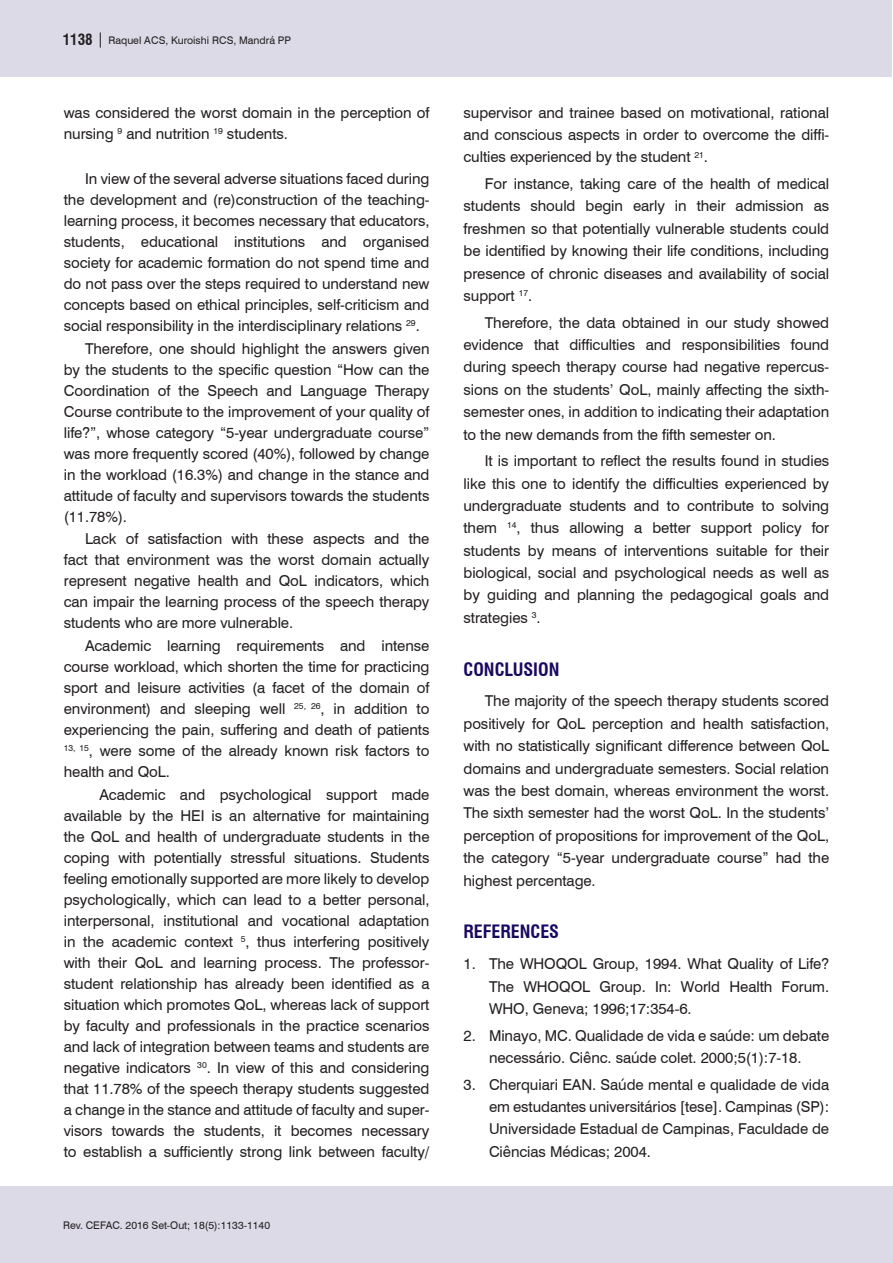
<style>
.page{position:relative;width:893px;height:1263px;background:#fff}
.page>*{position:absolute;margin:0;border:0;box-sizing:border-box;transform-origin:0 0}
.Nivel_1{font:700 condensed 18px "Swiss 721 BT";color:#18085f}
.Corpo_do_texto_INGL{font:15px/21px "Swiss 721 BT";letter-spacing:-.005em;color:#231f20;text-align:justify}
.Referencias{font:15px/22.4px "Swiss 721 BT";letter-spacing:-.005em;color:#231f20;text-align:justify}
.t1{font:10.5px "Swiss 721 BT";color:#231f20}
.s1{font-weight:700;font-stretch:condensed;font-size:15px}
.s2{font-size:15px}
</style>
<div class="page">
<div style="left:0;top:1186px;width:892px;height:77px;background:#dcdae7"></div>
<div style="left:0;top:0;width:892px;height:77px;background:#dcdae7"></div>
<p class="t1" style="left:63px;top:33px;width:230px"><span class="s1">1138</span> <span class="s2">|</span> Raquel ACS, Kuroishi RCS, Mandrá PP</p>
<p class="Corpo_do_texto_INGL" style="left:64px;top:101px;width:367px">was considered the worst domain in the perception of nursing <sup>9</sup> and nutrition <sup>19</sup> students.</p>
<p class="Corpo_do_texto_INGL" style="left:64px;top:168px;width:367px;text-indent:21px">In view of the several adverse situations faced during the development and (re)construction of the teaching&shy;learning process, it becomes necessary that educators, students, educational institutions and organised society for academic formation do not spend time and do not pass over the steps required to understand new concepts based on ethical principles, self-criticism and social responsibility in the interdisciplinary relations <sup>29</sup>.</p>
<p class="Corpo_do_texto_INGL" style="left:64px;top:337px;width:367px;text-indent:21px">Therefore, one should highlight the answers given by the students to the specific question “How can the Coordination of the Speech and Language Therapy Course contribute to the improvement of your quality of life?”, whose category “5-year undergraduate course” was more frequently scored (40%), followed by change in the workload (16.3%) and change in the stance and attitude of faculty and supervisors towards the students (11.78%).</p>
<p class="Corpo_do_texto_INGL" style="left:64px;top:528px;width:367px;text-indent:21px">Lack of satisfaction with these aspects and the fact that environment was the worst domain actually represent negative health and QoL indicators, which can impair the learning process of the speech therapy students who are more vulnerable.</p>
<p class="Corpo_do_texto_INGL" style="left:64px;top:634px;width:367px;text-indent:21px">Academic learning requirements and intense course workload, which shorten the time for practicing sport and leisure activities (a facet of the domain of environment) and sleeping well <sup>25,</sup> <sup>26</sup>, in addition to experiencing the pain, suffering and death of patients <sup>13,</sup> <sup>15</sup>, were some of the already known risk factors to health and QoL.</p>
<p class="Corpo_do_texto_INGL" style="left:64px;top:783px;width:367px;text-indent:36px">Academic and psychological support made available by the HEI is an alternative for maintaining the QoL and health of undergraduate students in the coping with potentially stressful situations. Students feeling emotionally supported are more likely to develop psychologically, which can lead to a better personal, interpersonal, institutional and vocational adaptation in the academic context <sup>5</sup>, thus interfering positively with their QoL and learning process. The professor&shy;student relationship has already been identified as a situation which promotes QoL, whereas lack of support by faculty and professionals in the practice scenarios and lack of integration between teams and students are negative indicators <sup>30</sup>. In view of this and considering that 11.78% of the speech therapy students suggested a change in the stance and attitude of faculty and super&shy;visors towards the students, it becomes necessary to establish a sufficiently strong link between faculty/</p>
<p class="t1" style="left:63px;top:1218px;width:209px">Rev. CEFAC. 2016 Set-Out; 18(5):1133-1140</p>
<p class="Corpo_do_texto_INGL" style="left:463px;top:101px;width:367px;line-height:22.4px">supervisor and trainee based on motivational, rational and conscious aspects in order to overcome the diffi&shy;culties experienced by the student <sup>21</sup>.</p>
<p class="Corpo_do_texto_INGL" style="left:463px;top:172px;width:367px;line-height:22.4px;text-indent:21px">For instance, taking care of the health of medical students should begin early in their admission as freshmen so that potentially vulnerable students could be identified by knowing their life conditions, including presence of chronic diseases and availability of social support <sup>17</sup>.</p>
<p class="Corpo_do_texto_INGL" style="left:463px;top:311px;width:367px;line-height:22.4px;text-indent:21px">Therefore, the data obtained in our study showed evidence that difficulties and responsibilities found during speech therapy course had negative repercus&shy;sions on the students’ QoL, mainly affecting the sixth&shy;semester ones, in addition to indicating their adaptation to the new demands from the fifth semester on.</p>
<p class="Corpo_do_texto_INGL" style="left:463px;top:449px;width:367px;line-height:22.4px;text-indent:21px">It is important to reflect the results found in studies like this one to identify the difficulties experienced by undergraduate students and to contribute to solving them <sup>14</sup>, thus allowing a better support policy for students by means of interventions suitable for their biological, social and psychological needs as well as by guiding and planning the pedagogical goals and strategies <sup>3</sup>.</p>
<p class="Nivel_1" style="left:463px;top:658px;width:97px">CONCLUSION</p>
<p class="Corpo_do_texto_INGL" style="left:463px;top:689px;width:367px;line-height:22.4px;text-indent:21px">The majority of the speech therapy students scored positively for QoL perception and health satisfaction, with no statistically significant difference between QoL domains and undergraduate semesters. Social relation was the best domain, whereas environment the worst.<br>The sixth semester had the worst QoL. In the students’ perception of propositions for improvement of the QoL, the category “5-year undergraduate course” had the highest percentage.</p>
<p class="Nivel_1" style="left:463px;top:921px;width:97px">REFERENCES</p>
<p class="Referencias" style="left:489px;top:952px;width:342px;text-indent:-26px">1. The WHOQOL Group, 1994. What Quality of Life?<br>The WHOQOL Group. In: World Health Forum.<br>WHO, Geneva; 1996;17:354-6.</p>
<p class="Referencias" style="left:463px;top:1023px;width:367px;text-align:center">2. Minayo, MC. Qualidade de vida e saúde: um debate necessário. Ciênc. saúde colet. 2000;5(1):7-18.</p>
<p class="Referencias" style="left:489px;top:1072px;width:342px;text-indent:-26px">3. Cherquiari EAN. Saúde mental e qualidade de vida em estudantes universitários [tese]. Campinas (SP):<br>Universidade Estadual de Campinas, Faculdade de Ciências Médicas; 2004.</p>
</div>
